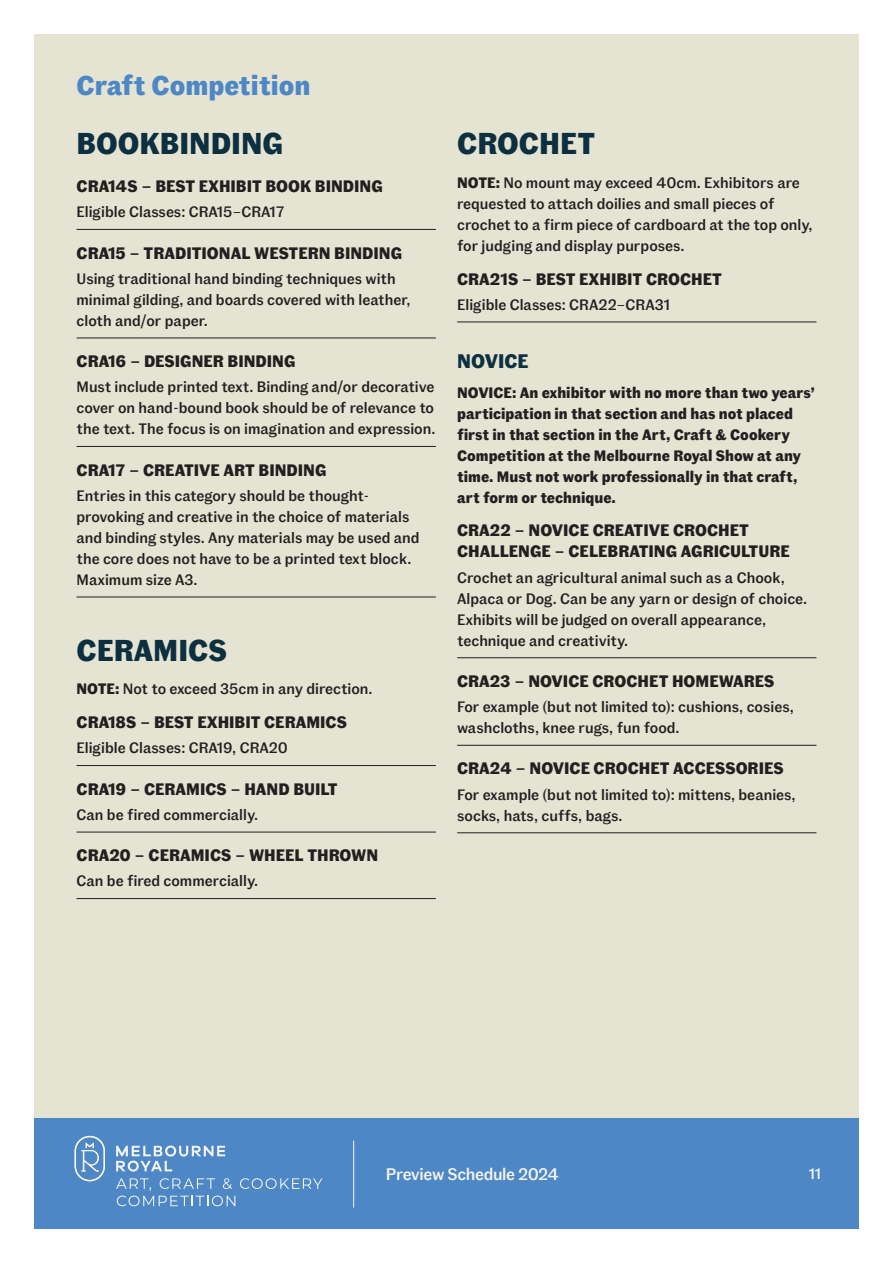
<style>
.page{position:relative;width:893px;height:1263px;background:#fff}
.page>*{position:absolute;margin:0;border:0;box-sizing:border-box;transform-origin:0 0}
.t1{font:700 30px "Fann Grotesque Pro";color:#0d3041}
.t2{font:700 27px "Fann Grotesque Pro";color:#4d87c6}
.t3{font:700 19.5px "Fann Grotesque Pro";color:#0d3041}
.t4{font:500 16.65px "Fann Grotesque Pro";letter-spacing:-.02em;color:#f5f5ee}
.t5{font:700 16.5px/21px "Fann Grotesque Pro";color:#231f20}
.t6{font:500 15px/21px "Fann Grotesque Pro";color:#231f20}
.t7{font:700 15px/21px "Fann Grotesque Pro";color:#231f20}
.t8{font:500 15px "Fann Grotesque Pro";color:#f5f5ee}
.s1{font-weight:700}
</style>
<div class="page">
<div style="left:34px;top:34px;width:825px;height:1084px;background:#e5e3d1"></div>
<div style="left:34px;top:1118px;width:825px;height:111px;background:#4d87c6"></div>
<hr style="left:353px;top:1140px;width:1px;height:67px;background:#f5f5ee">
<svg style="left:75px;top:1136px;width:30px;height:45px"></svg>
<svg style="left:116px;top:1145px;width:109px;height:26px"></svg>
<svg style="left:116px;top:1178px;width:206px;height:28px"></svg>
<hr style="left:77px;top:229px;width:359px;height:1px;background:#231f20">
<hr style="left:77px;top:338px;width:359px;height:1px;background:#231f20">
<hr style="left:77px;top:446px;width:359px;height:1px;background:#231f20">
<hr style="left:77px;top:597px;width:359px;height:1px;background:#231f20">
<hr style="left:77px;top:765px;width:359px;height:1px;background:#231f20">
<hr style="left:77px;top:832px;width:359px;height:1px;background:#231f20">
<hr style="left:77px;top:898px;width:359px;height:1px;background:#231f20">
<hr style="left:457px;top:322px;width:359px;height:1px;background:#231f20">
<hr style="left:457px;top:657px;width:359px;height:1px;background:#231f20">
<hr style="left:457px;top:745px;width:359px;height:1px;background:#231f20">
<hr style="left:457px;top:832px;width:359px;height:1px;background:#231f20">
<h2 class="t2" style="left:77px;top:70px;width:235px">Craft Competition</h2>
<h1 class="t1" style="left:77px;top:126px;width:208px">BOOKBINDING</h1>
<p class="t5" style="left:77px;top:177px;width:308px">CRA14S – BEST EXHIBIT BOOK BINDING</p>
<p class="t6" style="left:77px;top:202px;width:210px">Eligible Classes: CRA15–CRA17</p>
<p class="t5" style="left:77px;top:243px;width:327px">CRA15 – TRADITIONAL WESTERN BINDING</p>
<p class="t6" style="left:77px;top:268px;width:336px">Using traditional hand binding techniques with minimal gilding, and boards covered with leather, cloth and/or paper.</p>
<p class="t5" style="left:77px;top:352px;width:221px">CRA16 – DESIGNER BINDING</p>
<p class="t6" style="left:77px;top:377px;width:360px;text-align:justify">Must include printed text. Binding and/or decorative cover on hand-bound book should be of relevance to the text. The focus is on imagination and expression.</p>
<p class="t5" style="left:77px;top:460px;width:251px">CRA17 – CREATIVE ART BINDING</p>
<p class="t6" style="left:77px;top:485px;width:344px">Entries in this category should be thought&shy;provoking and creative in the choice of materials and binding styles. Any materials may be used and the core does not have to be a printed text block.<br>Maximum size A3.</p>
<h1 class="t1" style="left:77px;top:632px;width:152px">CERAMICS</h1>
<p class="t6" style="left:77px;top:679px;width:298px"><span class="s1">NOTE:</span> Not to exceed 35cm in any direction.</p>
<p class="t5" style="left:77px;top:713px;width:272px">CRA18S – BEST EXHIBIT CERAMICS</p>
<p class="t6" style="left:77px;top:738px;width:213px">Eligible Classes: CRA19, CRA20</p>
<p class="t5" style="left:77px;top:779px;width:263px">CRA19 – CERAMICS – HAND BUILT</p>
<p class="t6" style="left:77px;top:805px;width:183px">Can be fired commercially.</p>
<p class="t5" style="left:77px;top:846px;width:303px">CRA20 – CERAMICS – WHEEL THROWN</p>
<p class="t6" style="left:77px;top:871px;width:183px">Can be fired commercially.</p>
<h1 class="t1" style="left:457px;top:126px;width:140px">CROCHET</h1>
<p class="t6" style="left:457px;top:172px;width:357px"><span class="s1">NOTE:</span> No mount may exceed 40cm. Exhibitors are requested to attach doilies and small pieces of crochet to a firm piece of cardboard at the top only, for judging and display purposes.</p>
<p class="t5" style="left:457px;top:269px;width:266px">CRA21S – BEST EXHIBIT CROCHET</p>
<p class="t6" style="left:457px;top:294px;width:214px">Eligible Classes: CRA22–CRA31</p>
<h3 class="t3" style="left:457px;top:350px;width:73px">NOVICE</h3>
<p class="t7" style="left:457px;top:383px;width:359px">NOVICE: An exhibitor with no more than two years’ participation in that section and has not placed first in that section in the Art, Craft &amp; Cookery Competition at the Melbourne Royal Show at any time. Must not work professionally in that craft, art form or technique.</p>
<p class="t5" style="left:457px;top:521px;width:334px">CRA22 – NOVICE CREATIVE CROCHET<br>CHALLENGE – CELEBRATING AGRICULTURE</p>
<p class="t6" style="left:457px;top:567px;width:352px">Crochet an agricultural animal such as a Chook, Alpaca or Dog. Can be any yarn or design of choice.<br>Exhibits will be judged on overall appearance, technique and creativity.</p>
<p class="t5" style="left:457px;top:671px;width:319px">CRA23 – NOVICE CROCHET HOMEWARES</p>
<p class="t6" style="left:457px;top:697px;width:338px">For example (but not limited to): cushions, cosies, washcloths, knee rugs, fun food.</p>
<p class="t5" style="left:457px;top:759px;width:328px">CRA24 – NOVICE CROCHET ACCESSORIES</p>
<p class="t6" style="left:457px;top:784px;width:340px">For example (but not limited to): mittens, beanies, socks, hats, cuffs, bags.</p>
<p class="t4" style="left:386px;top:1164px;width:175px">Preview Schedule 2024</p>
<p class="t8" style="left:809px;top:1165px;width:14px">11</p>
</div>
